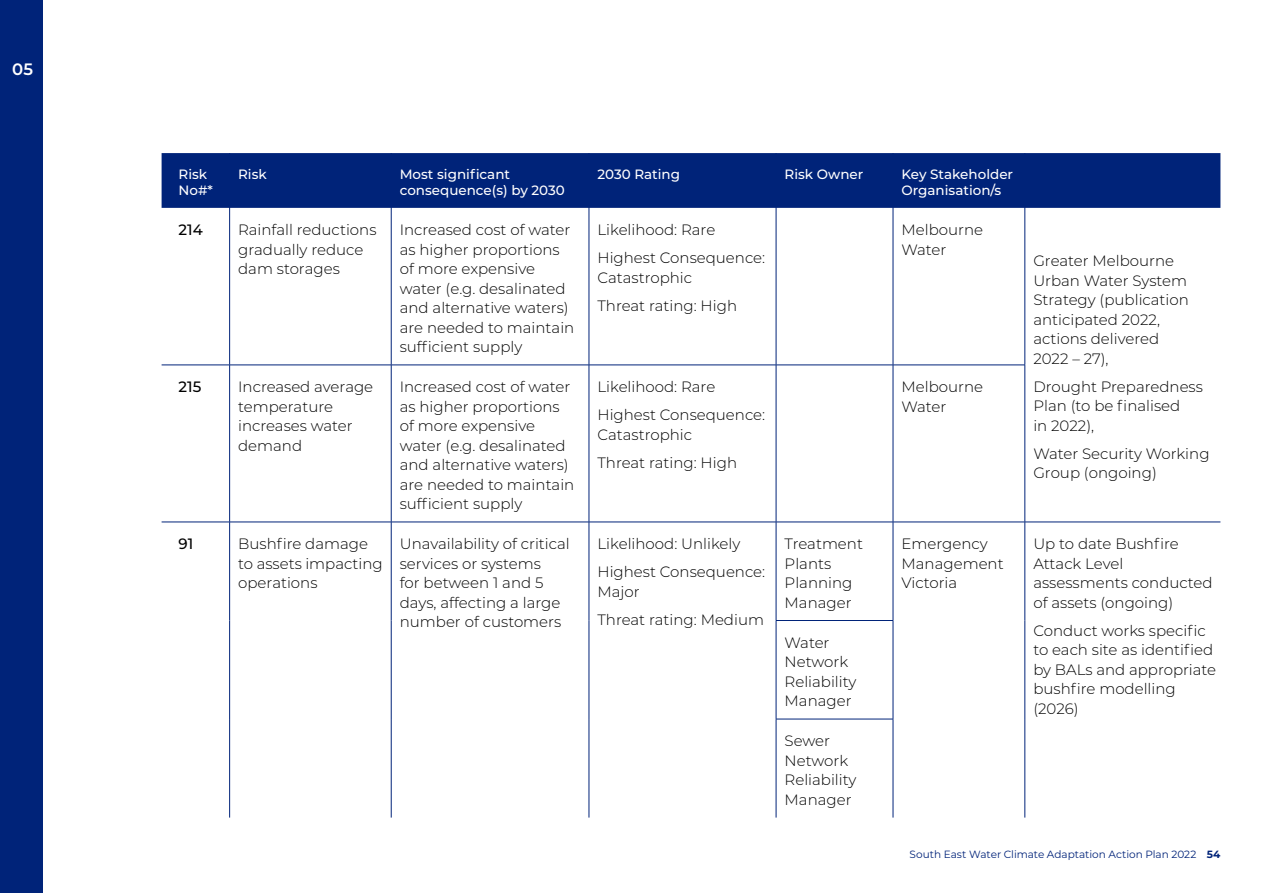
<style>
.page{position:relative;width:1263px;height:893px;background:#fff}
.page>*{position:absolute;margin:0;border:0;box-sizing:border-box;transform-origin:0 0}
.t1{font:600 16.5px "Montserrat";color:#fff}
.t2{font:300 15px/19.5px "Montserrat";color:#000}
.t3{font:500 15px "Montserrat";color:#000}
.t4{font:500 13.5px/16.2px "Montserrat";color:#fff}
.t5{font:10.5px "Montserrat";color:#002379}
.s1{font-weight:700}
</style>
<div class="page">
<div style="left:0;top:0;width:43px;height:893px;background:#002379"></div>
<div style="left:162px;top:153px;width:1058px;height:55px;background:#002379"></div>
<hr style="left:229px;top:153px;width:1px;height:55px;background:#002379">
<hr style="left:391px;top:153px;width:1px;height:55px;background:#002379">
<hr style="left:589px;top:153px;width:1px;height:55px;background:#002379">
<hr style="left:776px;top:153px;width:1px;height:55px;background:#002379">
<hr style="left:893px;top:153px;width:1px;height:55px;background:#002379">
<hr style="left:1024px;top:153px;width:1px;height:55px;background:#002379">
<hr style="left:229px;top:208px;width:1px;height:157px;background:#002379">
<hr style="left:391px;top:208px;width:1px;height:157px;background:#002379">
<hr style="left:589px;top:208px;width:1px;height:157px;background:#002379">
<hr style="left:776px;top:208px;width:1px;height:157px;background:#002379">
<hr style="left:893px;top:208px;width:1px;height:157px;background:#002379">
<hr style="left:1024px;top:208px;width:1px;height:157px;background:#002379">
<hr style="left:229px;top:365px;width:1px;height:157px;background:#002379">
<hr style="left:391px;top:365px;width:1px;height:157px;background:#002379">
<hr style="left:589px;top:365px;width:1px;height:157px;background:#002379">
<hr style="left:776px;top:365px;width:1px;height:157px;background:#002379">
<hr style="left:893px;top:365px;width:1px;height:157px;background:#002379">
<hr style="left:1024px;top:365px;width:1px;height:157px;background:#002379">
<hr style="left:229px;top:522px;width:1px;height:98px;background:#002379">
<hr style="left:391px;top:522px;width:1px;height:98px;background:#002379">
<hr style="left:589px;top:522px;width:1px;height:98px;background:#002379">
<hr style="left:776px;top:522px;width:1px;height:98px;background:#002379">
<hr style="left:893px;top:522px;width:1px;height:98px;background:#002379">
<hr style="left:1024px;top:522px;width:1px;height:98px;background:#002379">
<hr style="left:229px;top:620px;width:1px;height:99px;background:#002379">
<hr style="left:391px;top:620px;width:1px;height:99px;background:#002379">
<hr style="left:589px;top:620px;width:1px;height:99px;background:#002379">
<hr style="left:776px;top:621px;width:1px;height:98px;background:#002379">
<hr style="left:893px;top:621px;width:1px;height:98px;background:#002379">
<hr style="left:1024px;top:620px;width:1px;height:99px;background:#002379">
<hr style="left:229px;top:719px;width:1px;height:99px;background:#002379">
<hr style="left:391px;top:719px;width:1px;height:99px;background:#002379">
<hr style="left:589px;top:719px;width:1px;height:99px;background:#002379">
<hr style="left:776px;top:719px;width:1px;height:99px;background:#002379">
<hr style="left:893px;top:719px;width:1px;height:99px;background:#002379">
<hr style="left:1024px;top:719px;width:1px;height:99px;background:#002379">
<hr style="left:162px;top:365px;width:68px;height:1px;background:#002379">
<hr style="left:230px;top:365px;width:161px;height:1px;background:#002379">
<hr style="left:391px;top:365px;width:198px;height:1px;background:#002379">
<hr style="left:589px;top:365px;width:187px;height:1px;background:#002379">
<hr style="left:776px;top:365px;width:117px;height:1px;background:#002379">
<hr style="left:893px;top:365px;width:132px;height:1px;background:#002379">
<hr style="left:162px;top:522px;width:68px;height:1px;background:#002379">
<hr style="left:230px;top:522px;width:161px;height:1px;background:#002379">
<hr style="left:391px;top:522px;width:198px;height:1px;background:#002379">
<hr style="left:589px;top:522px;width:187px;height:1px;background:#002379">
<hr style="left:776px;top:522px;width:117px;height:1px;background:#002379">
<hr style="left:893px;top:522px;width:132px;height:1px;background:#002379">
<hr style="left:776px;top:620px;width:117px;height:1px;background:#002379">
<hr style="left:776px;top:719px;width:117px;height:1px;background:#002379">
<hr style="left:1025px;top:522px;width:195px;height:1px;background:#002379">
<p class="t1" style="left:12px;top:58px;width:22px">05</p>
<p class="t4" style="left:179px;top:165px;width:36px">Risk<br>No#*</p>
<p class="t4" style="left:238px;top:165px;width:30px">Risk</p>
<p class="t4" style="left:400px;top:165px;width:167px">Most significant consequence(s) by 2030</p>
<p class="t4" style="left:597px;top:165px;width:84px">2030 Rating</p>
<p class="t4" style="left:784px;top:165px;width:80px">Risk Owner</p>
<p class="t4" style="left:901px;top:165px;width:113px">Key Stakeholder<br>Organisation/s</p>
<p class="t3" style="left:179px;top:219px;width:26px">214</p>
<p class="t2" style="left:238px;top:220px;width:140px">Rainfall reductions gradually reduce dam storages</p>
<p class="t2" style="left:400px;top:220px;width:176px">Increased cost of water as higher proportions of more expensive water (e.g. desalinated and alternative waters) are needed to maintain sufficient supply</p>
<p class="t2" style="left:597px;top:215px;width:169px;line-height:28px">Likelihood: Rare<br>Highest Consequence:</p>
<p class="t2" style="left:901px;top:220px;width:83px">Melbourne<br>Water</p>
<p class="t2" style="left:597px;top:263px;width:141px;line-height:28px">Catastrophic<br>Threat rating: High</p>
<p class="t3" style="left:179px;top:376px;width:24px">215</p>
<p class="t2" style="left:238px;top:377px;width:137px">Increased average temperature increases water demand</p>
<p class="t2" style="left:400px;top:377px;width:176px">Increased cost of water as higher proportions of more expensive water (e.g. desalinated and alternative waters) are needed to maintain sufficient supply</p>
<p class="t2" style="left:597px;top:372px;width:169px;line-height:28px">Likelihood: Rare<br>Highest Consequence:</p>
<p class="t2" style="left:597px;top:420px;width:141px;line-height:28px">Catastrophic<br>Threat rating: High</p>
<p class="t2" style="left:901px;top:377px;width:83px">Melbourne<br>Water</p>
<p class="t2" style="left:1033px;top:251px;width:157px">Greater Melbourne<br>Urban Water System<br>Strategy (publication anticipated 2022, actions delivered<br>2022 – 27),</p>
<p class="t2" style="left:1033px;top:376px;width:171px">Drought Preparedness<br>Plan (to be finalised<br>in 2022),</p>
<p class="t2" style="left:1033px;top:443px;width:178px">Water Security Working<br>Group (ongoing)</p>
<p class="t3" style="left:179px;top:533px;width:16px">91</p>
<p class="t2" style="left:238px;top:534px;width:146px">Bushfire damage to assets impacting operations</p>
<p class="t2" style="left:400px;top:534px;width:172px">Unavailability of critical services or systems<br>for between 1 and 5 days, affecting a large number of customers</p>
<p class="t2" style="left:597px;top:529px;width:169px;line-height:28px">Likelihood: Unlikely<br>Highest Consequence:</p>
<p class="t2" style="left:597px;top:577px;width:168px;line-height:28px">Major<br>Threat rating: Medium</p>
<p class="t2" style="left:785px;top:534px;width:80px">Treatment<br>Plants<br>Planning<br>Manager</p>
<p class="t2" style="left:901px;top:534px;width:104px">Emergency<br>Management<br>Victoria</p>
<p class="t2" style="left:1033px;top:534px;width:181px">Up to date Bushfire<br>Attack Level assessments conducted of assets (ongoing)</p>
<p class="t2" style="left:1033px;top:620px;width:184px">Conduct works specific to each site as identified by BALs and appropriate bushfire modelling (2026)</p>
<p class="t2" style="left:785px;top:632px;width:73px">Water<br>Network<br>Reliability<br>Manager</p>
<p class="t2" style="left:785px;top:731px;width:73px">Sewer<br>Network<br>Reliability<br>Manager</p>
<p class="t5" style="left:909px;top:847px;width:312px">South East Water Climate Adaptation Action Plan 2022 <span class="s1">54</span></p>
</div>
